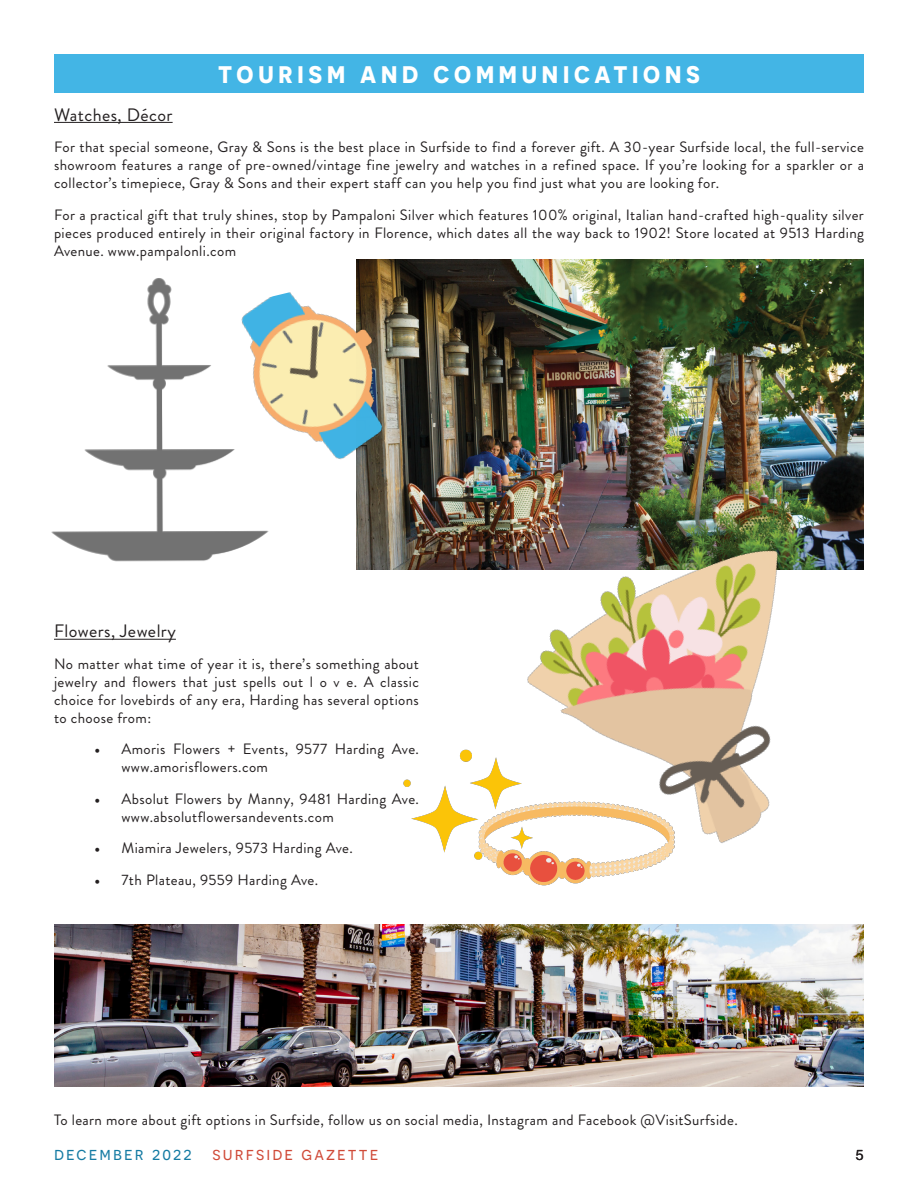
<style>
.page{position:relative;width:918px;height:1188px;background:#fff}
.page>*{position:absolute;margin:0;border:0;box-sizing:border-box;transform-origin:0 0}
.t1{font:700 24px "Novecentosans";letter-spacing:.2em;color:#fff}
.t2{font:18px "Brandon Grotesque";letter-spacing:.025em;color:#231f20}
.t3{font:18px "Novecentosans";letter-spacing:.12em;color:#d04a38}
.t4{font:18px "Novecentosans";color:#231f20}
.t5{font:15px/18px "Brandon Grotesque";letter-spacing:.025em;color:#231f20;text-align:justify}
.s1{font-family:"Minion Pro"}
.s2{color:#157ba3}
</style>
<div class="page">
<img style="left:356px;top:259px;width:508px;height:310px">
<div style="left:54px;top:54px;width:810px;height:39px;background:#43b5e5"></div>
<hr style="left:54px;top:122px;width:119px;height:1px;background:#231f20">
<hr style="left:54px;top:639px;width:122px;height:1px;background:#231f20">
<img style="left:459px;top:470px;width:405px;height:361px">
<img style="left:51px;top:278px;width:218px;height:284px">
<img style="left:175px;top:266px;width:273px;height:251px">
<img style="left:403px;top:706px;width:345px;height:180px">
<img style="left:54px;top:924px;width:810px;height:162px">
<p class="t1" style="left:218px;top:60px;width:483px">TOURISM AND COMMUNICATIONS</p>
<p class="t2" style="left:54px;top:102px;width:120px">Watches, Décor</p>
<p class="t5" style="left:54px;top:138px;width:812px">For that special someone, Gray &amp; Sons is the best place in Surfside to find a forever gift. A 30-year Surfside local, the full-service showroom features a range of pre-owned/vintage fine jewelry and watches in a refined space. If you’re looking for a sparkler or a collector’s timepiece, Gray &amp; Sons and their expert staff can you help you find just what you are looking for.</p>
<p class="t5" style="left:54px;top:206px;width:812px">For a practical gift that truly shines, stop by Pampaloni Silver which features 100% original, Italian hand-crafted high-quality silver pieces produced entirely in their original factory in Florence, which dates all the way back to 1902! Store located at 9513 Harding Avenue. www.pampalonli.com</p>
<p class="t2" style="left:54px;top:619px;width:123px">Flowers, Jewelry</p>
<p class="t5" style="left:54px;top:655px;width:367px">No matter what time of year it is, there’s something about jewelry and flowers that just spells out l o v e. A classic choice for lovebirds of any era, Harding has several options to choose from:</p>
<p class="t5" style="left:122px;top:741px;width:299px;text-indent:-27px"><span class="s1">•</span> Amoris Flowers + Events, 9577 Harding Ave. www.amorisflowers.com</p>
<p class="t5" style="left:122px;top:790px;width:299px;text-indent:-27px"><span class="s1">•</span> Absolut Flowers by Manny, 9481 Harding Ave. www.absolutflowersandevents.com</p>
<p class="t5" style="left:94px;top:840px;width:260px"><span class="s1">•</span> Miamira Jewelers, 9573 Harding Ave.</p>
<p class="t5" style="left:94px;top:871px;width:225px"><span class="s1">•</span> 7th Plateau, 9559 Harding Ave.</p>
<p class="t5" style="left:54px;top:1111px;width:685px">To learn more about gift options in Surfside, follow us on social media, Instagram and Facebook @VisitSurfside.</p>
<p class="t3" style="left:54px;top:1143px;width:326px"><span class="s2">december 2022</span> surfside gazette</p>
<p class="t4" style="left:856px;top:1143px;width:10px">5</p>
</div>
